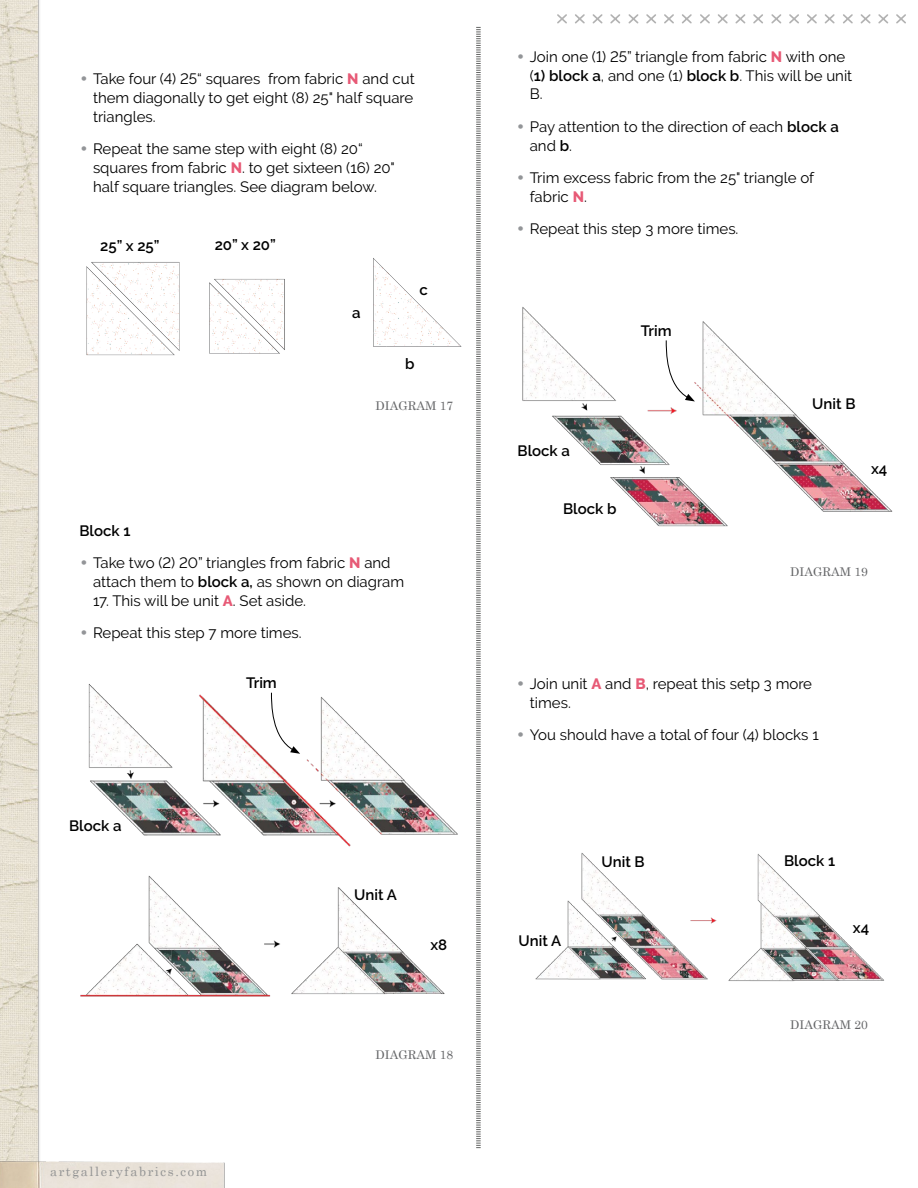
<style>
.page{position:relative;width:918px;height:1188px;background:#fff}
.page>*{position:absolute;margin:0;border:0;box-sizing:border-box;transform-origin:0 0}
.t1{font:15px/18.9px "Raleway";color:#000}
.t2{font:600 15px "Raleway";color:#000}
.t3{font:12.75px "Century Schoolbook";letter-spacing:.125em;color:#939494}
.t4{font:12px "Century Schoolbook";color:#636466}
.s1{font-family:"Century Gothic";color:#939598}
.s2{font-weight:800;color:#e75a76}
.s3{font-weight:600}
</style>
<div class="page">
<img style="left:0;top:0;width:40px;height:1154px">
<svg style="left:476px;top:27px;width:5px;height:1121px"></svg>
<img style="left:0;top:1154px;width:225px;height:34px">
<svg style="left:557px;top:14px;width:349px;height:10px"></svg>
<img style="left:80px;top:684px;width:378px;height:313px">
<img style="left:522px;top:307px;width:371px;height:220px">
<img style="left:535px;top:853px;width:349px;height:129px">
<svg style="left:665px;top:340px;width:30px;height:61px"></svg>
<svg style="left:271px;top:692px;width:29px;height:62px"></svg>
<img style="left:86px;top:258px;width:376px;height:98px">
<p class="t1" style="left:93px;top:70px;width:323px;text-align:justify;text-indent:-14px"><span class="s1">•</span> Take four (4) 25“ squares from fabric <span class="s2">N</span> and cut them diagonally to get eight (8) 25" half square triangles.</p>
<p class="t1" style="left:93px;top:140px;width:303px;text-indent:-14px"><span class="s1">•</span> Repeat the same step with eight (8) 20“ squares from fabric <span class="s2">N</span>. to get sixteen (16) 20" half square triangles. See diagram below.</p>
<p class="t2" style="left:100px;top:237px;width:61px">25” x 25”</p>
<p class="t2" style="left:215px;top:236px;width:63px">20” x 20”</p>
<p class="t2" style="left:352px;top:304px;width:10px">a</p>
<p class="t2" style="left:419px;top:281px;width:10px">c</p>
<p class="t2" style="left:405px;top:355px;width:11px">b</p>
<p class="t4" style="left:375px;top:396px;width:79px">DIAGRAM 17</p>
<p class="t2" style="left:80px;top:522px;width:53px">Block 1</p>
<p class="t1" style="left:93px;top:553px;width:313px;text-indent:-14px"><span class="s1">•</span> Take two (2) 20” triangles from fabric <span class="s2">N</span> and attach them to <span class="s3">block a,</span> as shown on diagram</p>
<p class="t1" style="left:93px;top:591px;width:215px">17. This will be unit <span class="s2">A</span>. Set aside.</p>
<p class="t1" style="left:80px;top:624px;width:224px"><span class="s1">•</span> Repeat this step 7 more times.</p>
<p class="t2" style="left:69px;top:817px;width:54px">Block a</p>
<p class="t2" style="left:246px;top:675px;width:32px">Trim</p>
<p class="t3" style="left:50px;top:1161px;width:159px">artgalleryfabrics.com</p>
<p class="t2" style="left:354px;top:886px;width:44px">Unit A</p>
<p class="t2" style="left:430px;top:936px;width:18px">x8</p>
<p class="t4" style="left:375px;top:1044px;width:79px">DIAGRAM 18</p>
<p class="t1" style="left:530px;top:47px;width:324px;text-indent:-14px"><span class="s1">•</span> Join one (1) 25” triangle from fabric <span class="s2">N</span> with one (<span class="s3">1) block a</span>, and one (1) <span class="s3">block b</span>. This will be unit<br>B.</p>
<p class="t1" style="left:530px;top:117px;width:311px;text-indent:-14px"><span class="s1">•</span> Pay attention to the direction of each <span class="s3">block a </span>and <span class="s3">b</span>.</p>
<p class="t1" style="left:530px;top:168px;width:286px;text-indent:-14px"><span class="s1">•</span> Trim excess fabric from the 25" triangle of fabric <span class="s2">N</span>.</p>
<p class="t1" style="left:516px;top:220px;width:224px"><span class="s1">•</span> Repeat this step 3 more times.</p>
<p class="t2" style="left:641px;top:322px;width:32px">Trim</p>
<p class="t2" style="left:518px;top:442px;width:54px">Block a</p>
<p class="t2" style="left:563px;top:500px;width:55px">Block b</p>
<p class="t2" style="left:812px;top:395px;width:45px">Unit B</p>
<p class="t2" style="left:871px;top:460px;width:18px">x4</p>
<p class="t4" style="left:790px;top:561px;width:79px">DIAGRAM 19</p>
<p class="t1" style="left:530px;top:674px;width:284px;text-indent:-14px"><span class="s1">•</span> Join unit <span class="s2">A</span> and <span class="s2">B</span>, repeat this setp 3 more times.</p>
<p class="t1" style="left:516px;top:726px;width:304px"><span class="s1">•</span> You should have a total of four (4) blocks 1</p>
<p class="t2" style="left:519px;top:932px;width:44px">Unit A</p>
<p class="t2" style="left:602px;top:853px;width:45px">Unit B</p>
<p class="t2" style="left:784px;top:853px;width:53px">Block 1</p>
<p class="t2" style="left:853px;top:919px;width:18px">x4</p>
<p class="t4" style="left:790px;top:1015px;width:79px">DIAGRAM 20</p>
</div>
